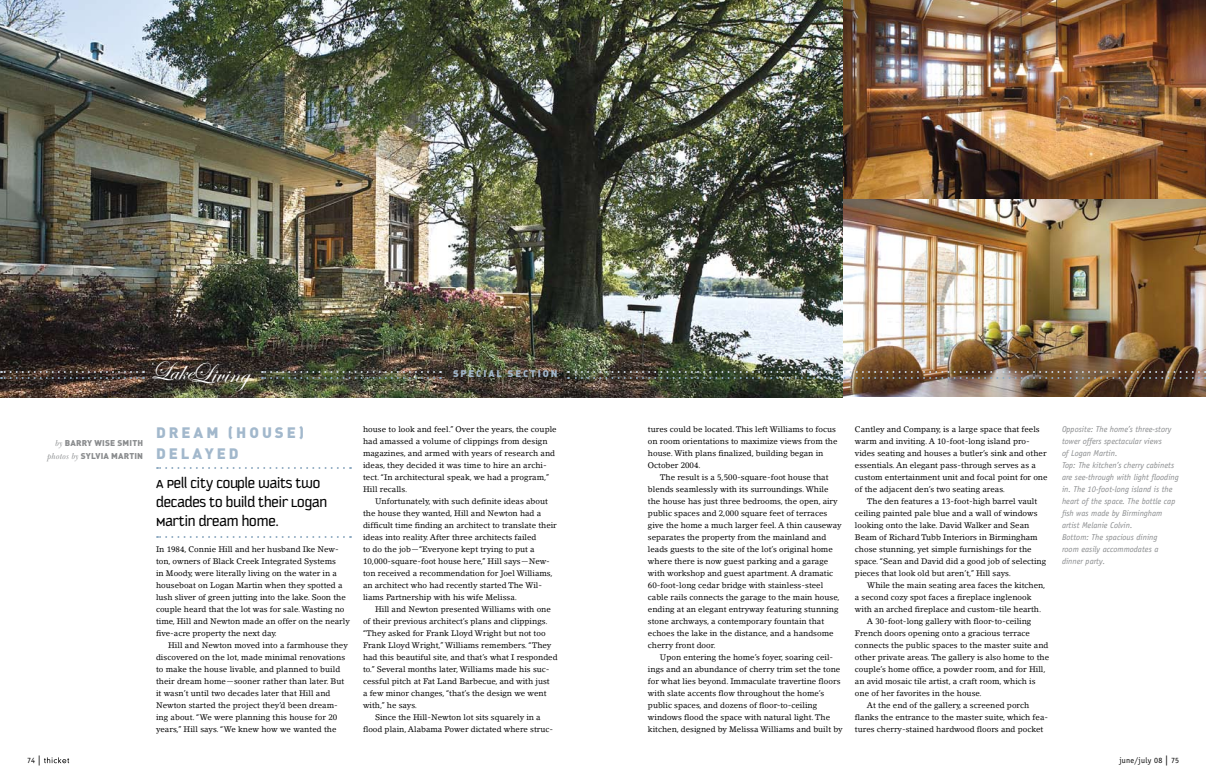
<style>
.page{position:relative;width:1206px;height:783px;background:#fff}
.page>*{position:absolute;margin:0;border:0;box-sizing:border-box;transform-origin:0 0}
.t1{font:28.6px "Edwardian Script ITC";color:#fff}
.t2{font:16px/19.2px "Kautiva Uni";color:#000}
.t3{font:15px/21.4px "DIN Black Alternate";letter-spacing:.2em;color:#a2b8cc}
.t4{font:9.6px "DIN Black Alternate";letter-spacing:.2em;color:#a2b8cc}
.t5{font:italic 8.5px/12px "Officina Sans Std";color:#8a8c8e}
.t6{font:8.4px/13.4px "DIN Black Alternate";letter-spacing:.02em;color:#8a8c8e;text-align:right}
.t7{font:8px/12px "Lino Letter Std";color:#000}
.t8{font:8px "Officina Sans Std";letter-spacing:.04em;color:#000}
.t9{font:8px "Officina Serif Std";color:#000}
.s1{font-family:"Baskerville BT";font-style:italic}
.s2{font-size:26.5px}
.s3{font-family:"Officina Sans Std";font-size:10px}
.s4{font-size:10px}
.s5{font-family:"Officina Serif Std"}
</style>
<div class="page">
<svg style="left:44px;top:757px;width:25px;height:6px"></svg>
<img style="left:0;top:0;width:1206px;height:397px">
<svg style="left:1px;top:371px;width:136px;height:8px"></svg>
<svg style="left:157px;top:467px;width:187px;height:2px"></svg>
<svg style="left:157px;top:536px;width:187px;height:2px"></svg>
<svg style="left:262px;top:371px;width:172px;height:8px"></svg>
<img style="left:568px;top:371px;width:631px;height:8px">
<p class="t6" style="left:56px;top:435px;width:52px"><span class="s1">by</span> BARRY WISE</p>
<p class="t6" style="left:48px;top:435px;width:97px">SMITH<br><span class="s1">photos by</span> SYLVIA MARTIN</p>
<h1 class="t1" style="left:150px;top:358px;width:101px"><span class="s2">Lake</span>Living</h1>
<h3 class="t3" style="left:156px;top:421px;width:150px">DREA M (HOUSE )<br>DELA</h3>
<h3 class="t3" style="left:205px;top:442px;width:35px">YED</h3>
<h2 class="t2" style="left:156px;top:474px;width:172px">A Pell City couple waits two decades to build their Logan<br>Martin dream home.</h2>
<p class="t7" style="left:156px;top:543px;width:195px">In 1984, Connie Hill and her husband Ike New&shy;ton, owners of Black Creek Integrated Systems<br>in Moody, were literally living on the water in a houseboat on Logan Martin when they spotted a lush sliver of green jutting into the lake. Soon the couple heard that the lot was for sale. Wasting no time, Hill and Newton made an offer on the nearly five-acre property the next day.</p>
<p class="t7" style="left:156px;top:639px;width:193px;text-indent:12px">Hill and Newton moved into a farmhouse they discovered on the lot, made minimal renovations to make the house livable, and planned to build their dream home—sooner rather than later. But it wasn’t until two decades later that Hill and Newton started the project they’d been dream&shy;ing about. “We were planning this house for 20 years,” Hill says. “We knew how we wanted the</p>
<p class="t4" style="left:453px;top:367px;width:16px">SPECIAL</p>
<p class="t4" style="left:508px;top:367px;width:51px">SEC TI ON</p>
<p class="t7" style="left:363px;top:423px;width:195px">house to look and feel.” Over the years, the couple had amassed a volume of clippings from design magazines, and armed with years of research and ideas, they decided it was time to hire an archi&shy;tect. “In architectural speak, we had a program,” Hill recalls.</p>
<p class="t7" style="left:363px;top:495px;width:195px;text-indent:12px">Unfortunately, with such definite ideas about the house they wanted, Hill and Newton had a difficult time finding an architect to translate their ideas into reality. After three architects failed<br>to do the job—“Everyone kept trying to put a 10,000-square-foot house here,” Hill says—New&shy;ton received a recommendation for Joel Williams, an architect who had recently started The Wil&shy;liams Partnership with his wife Melissa.</p>
<p class="t7" style="left:375px;top:603px;width:177px">Hill and Newton presented Williams with one</p>
<p class="t7" style="left:363px;top:615px;width:186px">of their previous architect’s plans and clippings.</p>
<p class="t7" style="left:363px;top:627px;width:184px">“They asked for Frank Lloyd Wright but not too</p>
<p class="t7" style="left:363px;top:639px;width:190px">Frank Lloyd Wright,” Williams remembers. “They</p>
<p class="t7" style="left:363px;top:651px;width:196px">had this beautiful site, and that’s what I responded</p>
<p class="t7" style="left:363px;top:663px;width:188px">to.” Several months later, Williams made his suc-</p>
<p class="t7" style="left:363px;top:675px;width:188px">cessful pitch at Fat Land Barbecue, and with just</p>
<p class="t7" style="left:363px;top:687px;width:185px">a few minor changes, “that’s the design we went</p>
<p class="t7" style="left:363px;top:699px;width:56px">with,” he says.</p>
<p class="t7" style="left:375px;top:711px;width:167px">Since the Hill-Newton lot sits squarely in a</p>
<p class="t7" style="left:363px;top:723px;width:192px">flood plain, Alabama Power dictated where struc-</p>
<p class="t7" style="left:648px;top:423px;width:191px">tures could be located. This left Williams to focus on room orientations to maximize views from the house. With plans finalized, building began in October 2004.</p>
<p class="t7" style="left:648px;top:471px;width:195px;text-indent:12px">The result is a 5,500-square-foot house that blends seamlessly with its surroundings. While the house has just three bedrooms, the open, airy public spaces and 2,000 square feet of terraces give the home a much larger feel. A thin causeway separates the property from the mainland and leads guests to the site of the lot’s original home where there is now guest parking and a garage with workshop and guest apartment. A dramatic 60-foot-long cedar bridge with stainless-steel cable rails connects the garage to the main house, ending at an elegant entryway featuring stunning stone archways, a contemporary fountain that echoes the lake in the distance, and a handsome cherry front door.</p>
<p class="t7" style="left:648px;top:651px;width:196px;text-indent:12px">Upon entering the home’s foyer, soaring ceil&shy;ings and an abundance of cherry trim set the tone for what lies beyond. Immaculate travertine floors with slate accents flow throughout the home’s public spaces, and dozens of floor-to-ceiling windows flood the space with natural light. The kitchen, designed by Melissa Williams and built by</p>
<p class="t7" style="left:855px;top:423px;width:194px">Cantley and Company, is a large space that feels warm and inviting. A 10-foot-long island pro&shy;vides seating and houses a butler’s sink and other essentials. An elegant pass-through serves as a custom entertainment unit and focal point for one of the adjacent den’s two seating areas.</p>
<p class="t7" style="left:855px;top:495px;width:193px;text-indent:12px">The den features a 13-foot-high barrel vault ceiling painted pale blue and a wall of windows looking onto the lake. David Walker and Sean Beam of Richard Tubb Interiors in Birmingham chose stunning, yet simple furnishings for the space. “Sean and David did a good job of selecting pieces that look old but aren’t,” Hill says.</p>
<p class="t7" style="left:867px;top:579px;width:180px">While the main seating area faces the kitchen,</p>
<p class="t7" style="left:855px;top:591px;width:178px">a second cozy spot faces a fireplace inglenook</p>
<p class="t7" style="left:855px;top:603px;width:188px">with an arched fireplace and custom-tile hearth.</p>
<p class="t7" style="left:867px;top:615px;width:166px">A 30-foot-long gallery with floor-to-ceiling</p>
<p class="t7" style="left:855px;top:627px;width:176px">French doors opening onto a gracious terrace</p>
<p class="t7" style="left:855px;top:639px;width:195px">connects the public spaces to the master suite and</p>
<p class="t7" style="left:855px;top:651px;width:196px">other private areas. The gallery is also home to the</p>
<p class="t7" style="left:855px;top:663px;width:192px">couple’s home office, a powder room, and for Hill,</p>
<p class="t7" style="left:855px;top:675px;width:182px">an avid mosaic tile artist, a craft room, which is</p>
<p class="t7" style="left:855px;top:687px;width:128px">one of her favorites in the house.</p>
<p class="t7" style="left:867px;top:699px;width:164px">At the end of the gallery, a screened porch</p>
<p class="t7" style="left:855px;top:711px;width:195px">flanks the entrance to the master suite, which fea-</p>
<p class="t7" style="left:855px;top:723px;width:190px">tures cherry-stained hardwood floors and pocket</p>
<p class="t5" style="left:1062px;top:423px;width:118px">Opposite: The home’s three-story tower offers spectacular views<br>of Logan Martin.<br>Top: The kitchen’s cherry cabinets are see-through with light flooding in. The 10-foot-long island is the heart of the space. The bottle cap fish was made by Birmingham artist Melanie Colvin.<br>Bottom: The spacious dining<br>room easily accommodates a dinner party.</p>
<p class="t9" style="left:27px;top:756px;width:15px">74 <span class="s3">|</span></p>
<p class="t8" style="left:1119px;top:756px;width:61px">june/july 08 <span class="s4">|</span> <span class="s5">75</span></p>
</div>
